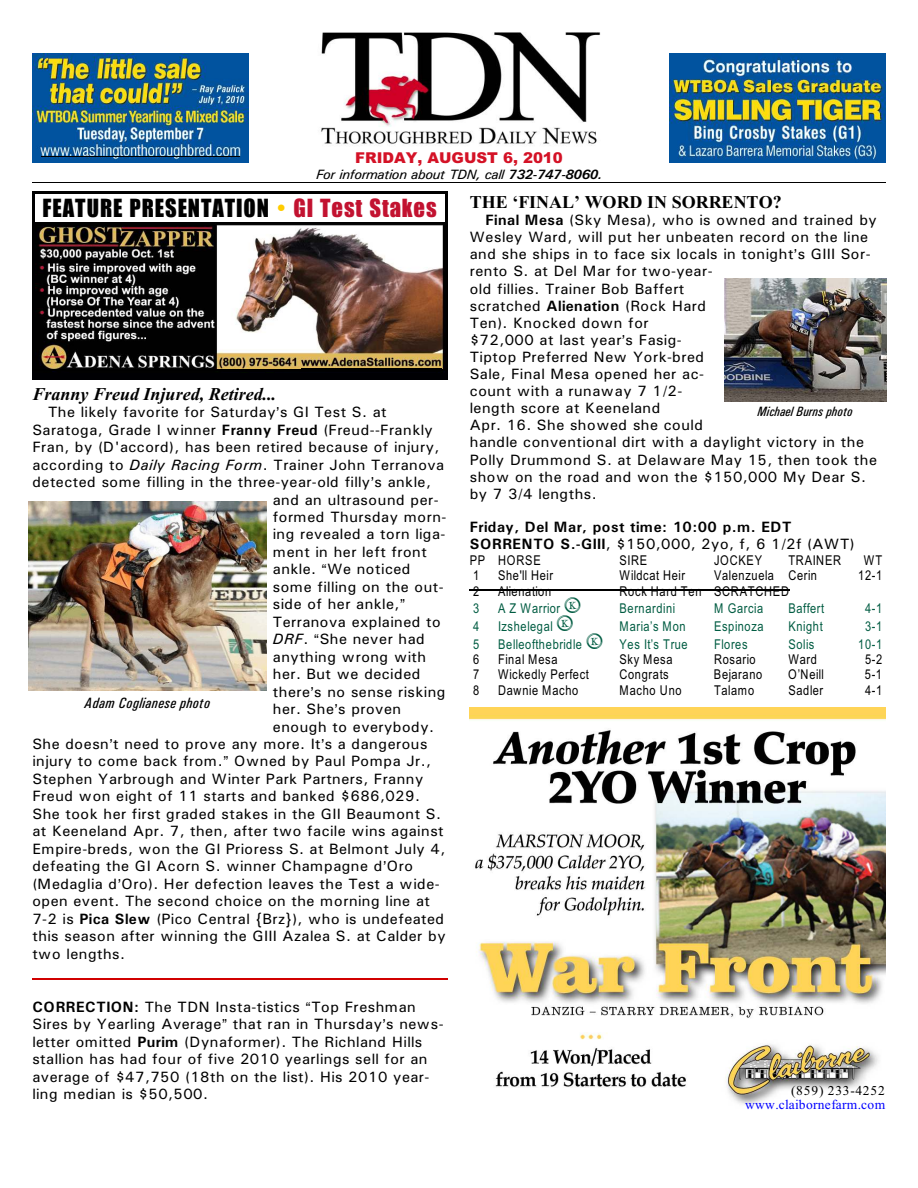
<style>
.page{position:relative;width:918px;height:1188px;background:#fff}
.page>*{position:absolute;margin:0;border:0;box-sizing:border-box;transform-origin:0 0}
.t1{font:25.5px "Billboard";letter-spacing:.035em;color:#000}
.t2{font:italic 700 18px "Times New Roman";color:#000}
.t3{font:700 18px "Times New Roman";letter-spacing:.005em;color:#000}
.t4{font:15px/17.1px "Univers";letter-spacing:.03em;color:#000}
.t5{font:700 15px/17.1px "Univers";letter-spacing:.035em;color:#000}
.t6{font:900 15px "Arial";color:#d41226}
.t7{font:italic 15px "Univers Condensed";letter-spacing:.02em;color:#000}
.t8{font:13.5px "Arial Narrow";letter-spacing:.05em;color:#000}
.t9{font:13.5px "Arial Narrow";letter-spacing:.04em;color:#005c42}
.t10{font:italic 13.5px "Univers";letter-spacing:-.025em;color:#000}
.t11{font:13.5px "Times New Roman";letter-spacing:.035em;color:#00f}
.t12{font:italic 13.5px "Univers Condensed";color:#000}
.t13{font:13.5px "Times New Roman";letter-spacing:.06em;color:#000}
.s1{font-weight:700}
.s2{color:#fc0}
.s3{color:#c21230}
.s4{font-style:italic}
.s5{font-weight:400}
.s6{font-family:"Type Keys Pro";font-size:21px}
</style>
<div class="page">
<hr style="left:32px;top:183px;width:853px;height:1px;background:#000">
<img style="left:321px;top:32px;width:280px;height:114px">
<img style="left:32px;top:54px;width:216px;height:108px">
<hr style="left:41px;top:156px;width:199px;height:1px;background:#000">
<img style="left:670px;top:54px;width:216px;height:108px">
<hr style="left:470px;top:590px;width:320px;height:1px;background:#000">
<hr style="left:32px;top:978px;width:416px;height:1px;background:#d10000">
<img style="left:470px;top:707px;width:416px;height:398px">
<div style="left:32px;top:191px;width:416px;height:189px;background:#000003"></div>
<img style="left:35px;top:221px;width:410px;height:151px">
<div style="left:35px;top:194px;width:410px;height:27px;background:#fff"></div>
<hr style="left:301px;top:368px;width:141px;height:1px;background:#000">
<hr style="left:32px;top:370px;width:415px;height:1px;background:#000">
<img style="left:29px;top:501px;width:237px;height:190px">
<img style="left:724px;top:279px;width:162px;height:122px">
<p class="t6" style="left:355px;top:153px;width:209px">FRIDAY, AUGUST 6, 2010</p>
<p class="t10" style="left:316px;top:170px;width:288px">For information about TDN, call <span class="s1">732-747-8060.</span></p>
<h1 class="t1" style="left:43px;top:194px;width:396px">FEATURE PRESENTATION <span class="s2">•</span> <span class="s3">GI Test Stakes</span></h1>
<p class="t2" style="left:32px;top:388px;width:245px">Franny Freud Injured, Retired...</p>
<p class="t4" style="left:48px;top:405px;width:340px">The likely favorite for Saturday s GI Test S. at</p>
<p class="t4" style="left:32px;top:422px;width:402px">Saratoga, Grade I winner <span class="s1">Franny Freud</span> (Freud--Frankly</p>
<p class="t4" style="left:32px;top:440px;width:409px">Fran, by (D'accord), has been retired because of injury,</p>
<p class="t4" style="left:32px;top:457px;width:413px">according to <span class="s4">Daily Racing Form</span>. Trainer John Terranova</p>
<p class="t4" style="left:32px;top:475px;width:400px">detected some filling in the three-year-old filly s ankle,</p>
<p class="t4" style="left:273px;top:492px;width:167px">and an ultrasound per-</p>
<p class="t4" style="left:273px;top:510px;width:175px">formed Thursday morn-</p>
<p class="t4" style="left:273px;top:527px;width:174px">ing revealed a torn liga-</p>
<p class="t4" style="left:273px;top:545px;width:156px">ment in her left front</p>
<p class="t4" style="left:273px;top:562px;width:139px">ankle. We noticed</p>
<p class="t4" style="left:273px;top:579px;width:173px">some filling on the out-</p>
<p class="t4" style="left:273px;top:597px;width:128px">side of her ankle,</p>
<p class="t4" style="left:273px;top:614px;width:169px">Terranova explained to</p>
<p class="t4" style="left:273px;top:632px;width:153px"><span class="s4">DRF</span>. She never had</p>
<p class="t4" style="left:273px;top:649px;width:155px">anything wrong with</p>
<p class="t4" style="left:273px;top:667px;width:149px">her. But we decided</p>
<p class="t4" style="left:273px;top:684px;width:174px">there s no sense risking</p>
<p class="t4" style="left:273px;top:702px;width:130px">her. She s proven</p>
<p class="t4" style="left:273px;top:719px;width:163px">enough to everybody.</p>
<p class="t4" style="left:32px;top:737px;width:397px">She doesn t need to prove any more. It s a dangerous</p>
<p class="t4" style="left:32px;top:754px;width:400px">injury to come back from. Owned by Paul Pompa Jr.,</p>
<p class="t4" style="left:32px;top:772px;width:393px">Stephen Yarbrough and Winter Park Partners, Franny</p>
<p class="t4" style="left:32px;top:789px;width:389px">Freud won eight of 11 starts and banked $686,029.</p>
<p class="t4" style="left:32px;top:806px;width:410px">She took her first graded stakes in the GII Beaumont S.</p>
<p class="t4" style="left:32px;top:824px;width:413px">at Keeneland Apr. 7, then, after two facile wins against</p>
<p class="t4" style="left:32px;top:841px;width:415px">Empire-breds, won the GI Prioress S. at Belmont July 4,</p>
<p class="t4" style="left:32px;top:859px;width:382px">defeating the GI Acorn S. winner Champagne d Oro</p>
<p class="t4" style="left:32px;top:876px;width:409px">(Medaglia d Oro). Her defection leaves the Test a wide-</p>
<p class="t4" style="left:32px;top:894px;width:399px">open event. The second choice on the morning line at</p>
<p class="t4" style="left:32px;top:911px;width:413px">7-2 is <span class="s1">Pica Slew</span> (Pico Central {Brz}), who is undefeated</p>
<p class="t4" style="left:32px;top:929px;width:415px">this season after winning the GIII Azalea S. at Calder by</p>
<p class="t4" style="left:32px;top:946px;width:94px">two lengths.</p>
<p class="t7" style="left:84px;top:697px;width:127px">Adam Coglianese photo</p>
<p class="t4" style="left:32px;top:999px;width:413px"><span class="s1">CORRECTION:</span> The TDN Insta-tistics Top Freshman Sires by Yearling Average that ran in Thursday s news&shy;letter omitted <span class="s1">Purim</span> (Dynaformer). The Richland Hills stallion has had four of five 2010 yearlings sell for an average of $47,750 (18th on the list). His 2010 year&shy;ling median is $50,500.</p>
<p class="t3" style="left:470px;top:196px;width:314px">THE ‘FINAL’ WORD IN SORRENTO?</p>
<p class="t4" style="left:470px;top:213px;width:409px;text-indent:16px"><span class="s1">Final Mesa</span> (Sky Mesa), who is owned and trained by Wesley Ward, will put her unbeaten record on the line and she ships in to face six locals in tonight s GIII Sor&shy;rento S. at Del Mar for two-year-<br>old fillies. Trainer Bob Baffert<br>scratched <span class="s1">Alienation</span> (Rock Hard<br>Ten). Knocked down for<br>$72,000 at last year s Fasig-<br>Tiptop Preferred New York-bred<br>Sale, Final Mesa opened her ac-<br>count with a runaway 7 1/2-<br>length score at Keeneland<br>Apr. 16. She showed she could<br>handle conventional dirt with a daylight victory in the Polly Drummond S. at Delaware May 15, then took the show on the road and won the $150,000 My Dear S. by 7 3/4 lengths.</p>
<p class="t5" style="left:470px;top:519px;width:387px">Friday, Del Mar, post time: 10:00 p.m. EDT<br>SORRENTO S.-GIII<span class="s5">, $150,000, 2yo, f, 6 1/2f (AWT)</span></p>
<p class="t8" style="left:470px;top:555px;width:72px">PP HORSE</p>
<p class="t8" style="left:620px;top:555px;width:29px">SIRE</p>
<p class="t8" style="left:714px;top:555px;width:50px">JOCKEY</p>
<p class="t8" style="left:788px;top:555px;width:54px">TRAINER</p>
<p class="t8" style="left:864px;top:555px;width:20px">WT</p>
<p class="t8" style="left:473px;top:570px;width:8px">1</p>
<p class="t8" style="left:498px;top:570px;width:56px">She'll Heir</p>
<p class="t8" style="left:620px;top:570px;width:67px">Wildcat Heir</p>
<p class="t8" style="left:714px;top:570px;width:104px">Valenzuela Cerin</p>
<p class="t8" style="left:858px;top:570px;width:25px">12-1</p>
<p class="t8" style="left:473px;top:586px;width:8px">2</p>
<p class="t8" style="left:498px;top:586px;width:55px">Alienation</p>
<p class="t8" style="left:620px;top:586px;width:171px">Rock Hard Ten SCRATCHED</p>
<p class="t9" style="left:473px;top:604px;width:8px">3</p>
<p class="t9" style="left:498px;top:604px;width:85px">A Z Warrior <span class="s6">K</span></p>
<p class="t9" style="left:620px;top:604px;width:57px">Bernardini</p>
<p class="t9" style="left:714px;top:604px;width:51px">M Garcia</p>
<p class="t9" style="left:788px;top:604px;width:37px">Baffert</p>
<p class="t9" style="left:865px;top:604px;width:19px">4-1</p>
<p class="t9" style="left:473px;top:621px;width:8px">4</p>
<p class="t9" style="left:498px;top:621px;width:77px">Izshelegal <span class="s6">K</span></p>
<p class="t9" style="left:620px;top:621px;width:68px">Maria’s Mon</p>
<p class="t9" style="left:714px;top:621px;width:51px">Espinoza</p>
<p class="t9" style="left:788px;top:621px;width:36px">Knight</p>
<p class="t9" style="left:865px;top:621px;width:19px">3-1</p>
<p class="t9" style="left:473px;top:639px;width:8px">5</p>
<p class="t9" style="left:498px;top:639px;width:191px">Belleofthebridle <span class="s6">K</span> Yes It’s True</p>
<p class="t9" style="left:714px;top:639px;width:35px">Flores</p>
<p class="t9" style="left:788px;top:639px;width:27px">Solis</p>
<p class="t9" style="left:858px;top:639px;width:25px">10-1</p>
<p class="t8" style="left:473px;top:654px;width:8px">6</p>
<p class="t8" style="left:498px;top:654px;width:61px">Final Mesa</p>
<p class="t8" style="left:620px;top:654px;width:55px">Sky Mesa</p>
<p class="t8" style="left:714px;top:654px;width:43px">Rosario</p>
<p class="t8" style="left:788px;top:654px;width:30px">Ward</p>
<p class="t8" style="left:865px;top:654px;width:19px">5-2</p>
<p class="t8" style="left:473px;top:669px;width:8px">7</p>
<p class="t8" style="left:498px;top:669px;width:92px">Wickedly Perfect</p>
<p class="t8" style="left:619px;top:669px;width:51px">Congrats</p>
<p class="t8" style="left:714px;top:669px;width:50px">Bejarano</p>
<p class="t8" style="left:788px;top:669px;width:37px">O’Neill</p>
<p class="t8" style="left:865px;top:669px;width:19px">5-1</p>
<p class="t8" style="left:473px;top:685px;width:8px">8</p>
<p class="t8" style="left:498px;top:685px;width:82px">Dawnie Macho</p>
<p class="t8" style="left:620px;top:685px;width:63px">Macho Uno</p>
<p class="t8" style="left:714px;top:685px;width:42px">Talamo</p>
<p class="t8" style="left:788px;top:685px;width:36px">Sadler</p>
<p class="t8" style="left:865px;top:685px;width:19px">4-1</p>
<p class="t12" style="left:758px;top:406px;width:96px">Michael Burns photo</p>
<p class="t13" style="left:791px;top:1086px;width:95px">(859) 233-4252</p>
<p class="t11" style="left:745px;top:1099px;width:142px">www.claibornefarm.com</p>
</div>
